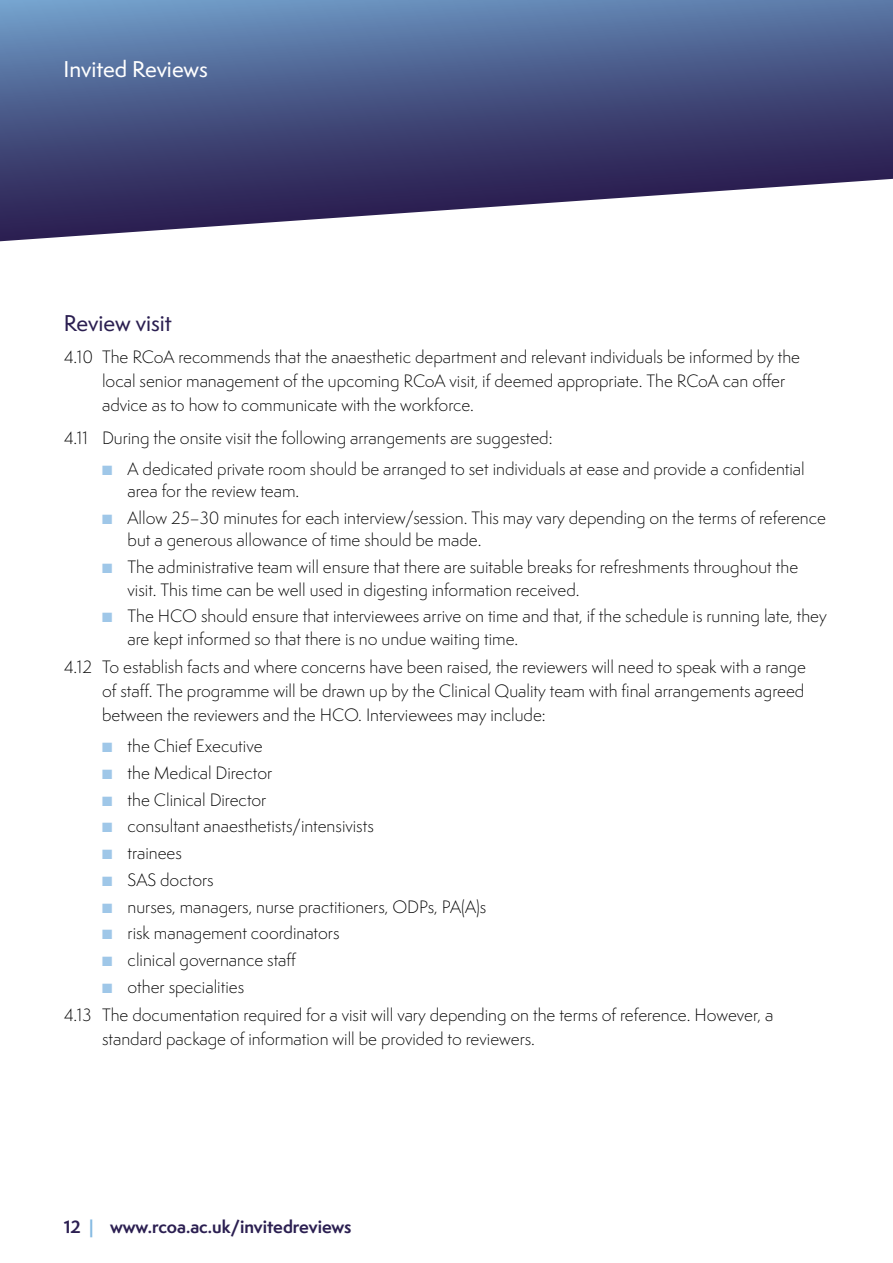
<style>
.page{position:relative;width:893px;height:1263px;background:#fff}
.page>*{position:absolute;margin:0;border:0;box-sizing:border-box;transform-origin:0 0}
.t1{font:500 21px "Semplicita Pro";letter-spacing:-.005em;color:#fff}
.t2{font:500 21px "Semplicita Pro";color:#2b1f51}
.t3{font:300 16.5px/24px "Semplicita Pro";color:#000}
.t4{font:700 16.5px "Semplicita Pro";color:#2b1f51}
.s1{color:#9fc7e8}
.s2{color:#83b9e2}
</style>
<div class="page">
<svg style="left:0;top:0;width:893px;height:242px;background:#5e6891"></svg>
<p class="t1" style="left:64px;top:54px;width:146px">Invited Reviews</p>
<p class="t2" style="left:64px;top:308px;width:110px">Review visit</p>
<p class="t3" style="left:102px;top:345px;width:700px;text-indent:-38px">4.10 The RCoA recommends that the anaesthetic department and relevant individuals be informed by the local senior management of the upcoming RCoA visit, if deemed appropriate. The RCoA can offer advice as to how to communicate with the workforce.</p>
<p class="t3" style="left:64px;top:425px;width:490px">4.11 During the onsite visit the following arrangements are suggested:</p>
<p class="t3" style="left:128px;top:457px;width:679px;line-height:22.5px;text-indent:-26px"><span class="s1">■</span> A dedicated private room should be arranged to set individuals at ease and provide a confidential area for the review team.</p>
<p class="t3" style="left:128px;top:506px;width:700px;line-height:22.5px;text-indent:-26px"><span class="s1">■</span> Allow 25–30 minutes for each interview/session. This may vary depending on the terms of reference but a generous allowance of time should be made.</p>
<p class="t3" style="left:128px;top:556px;width:672px;line-height:22.5px;text-indent:-26px"><span class="s1">■</span> The administrative team will ensure that there are suitable breaks for refreshments throughout the visit. This time can be well used in digesting information received.</p>
<p class="t3" style="left:128px;top:605px;width:701px;line-height:22.5px;text-indent:-26px"><span class="s1">■</span> The HCO should ensure that interviewees arrive on time and that, if the schedule is running late, they are kept informed so that there is no undue waiting time.</p>
<p class="t3" style="left:102px;top:655px;width:705px;text-align:justify;text-indent:-38px">4.12 To establish facts and where concerns have been raised, the reviewers will need to speak with a range of staff. The programme will be drawn up by the Clinical Quality team with final arrangements agreed between the reviewers and the HCO. Interviewees may include:</p>
<p class="t3" style="left:102px;top:734px;width:162px"><span class="s1">■</span> the Chief Executive</p>
<p class="t3" style="left:102px;top:761px;width:172px"><span class="s1">■</span> the Medical Director</p>
<p class="t3" style="left:102px;top:787px;width:166px"><span class="s1">■</span> the Clinical Director</p>
<p class="t3" style="left:102px;top:814px;width:273px"><span class="s1">■</span> consultant anaesthetists/intensivists</p>
<p class="t3" style="left:102px;top:841px;width:81px"><span class="s1">■</span> trainees</p>
<p class="t3" style="left:102px;top:868px;width:113px"><span class="s1">■</span> SAS doctors</p>
<p class="t3" style="left:102px;top:894px;width:386px"><span class="s1">■</span> nurses, managers, nurse practitioners, ODPs, PA(A)s</p>
<p class="t3" style="left:102px;top:921px;width:239px"><span class="s1">■</span> risk management coordinators</p>
<p class="t3" style="left:102px;top:948px;width:195px"><span class="s1">■</span> clinical governance staff</p>
<p class="t3" style="left:64px;top:973px;width:711px;line-height:28.2px;text-indent:38px"><span class="s1">■</span> other specialities<br>4.13 The documentation required for a visit will vary depending on the terms of reference. However, a</p>
<p class="t3" style="left:102px;top:1027px;width:434px">standard package of information will be provided to reviewers.</p>
<p class="t4" style="left:64px;top:1214px;width:289px">12 <span class="s2">|</span> www.rcoa.ac.uk/invitedreviews</p>
</div>
